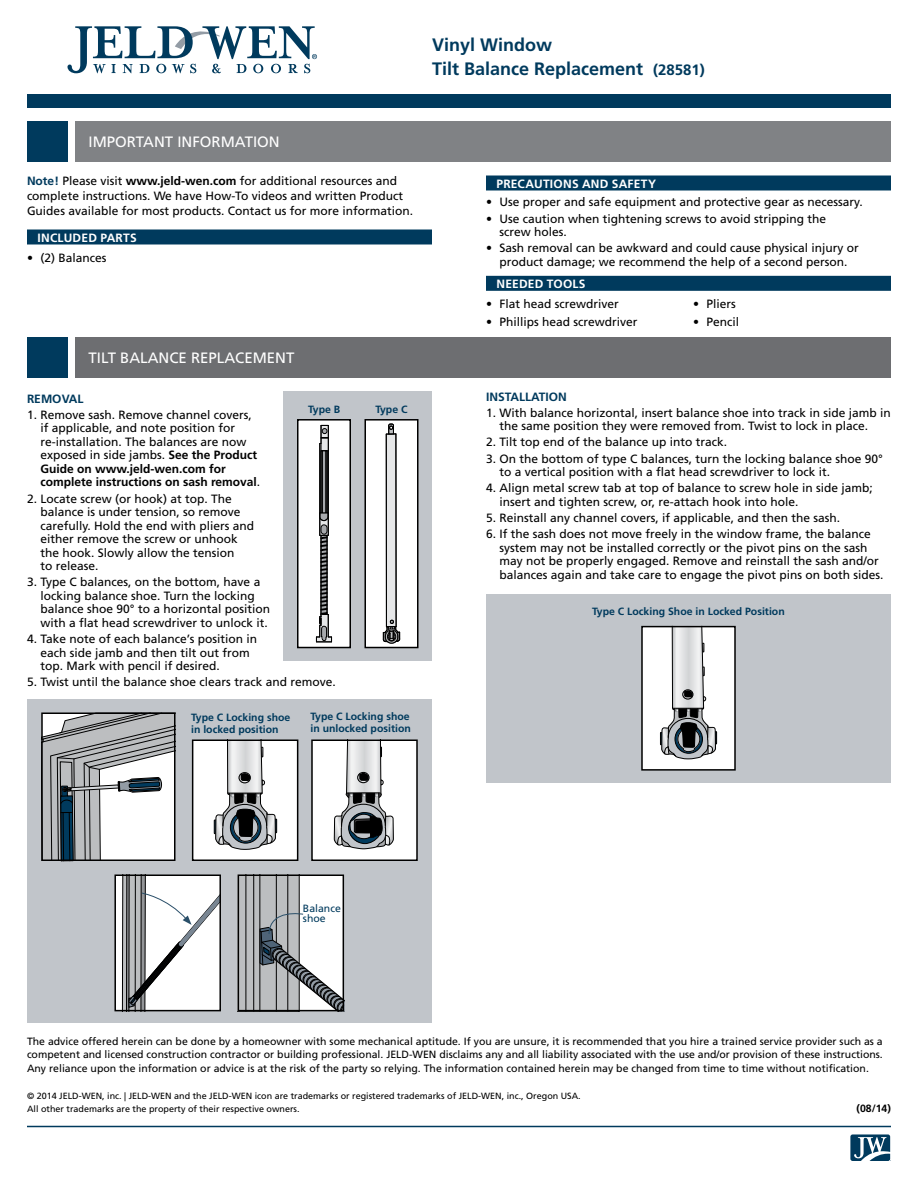
<style>
.page{position:relative;width:918px;height:1188px;background:#fff}
.page>*{position:absolute;margin:0;border:0;box-sizing:border-box;transform-origin:0 0}
.t1{font:700 18px/24px "Frutiger LT Std";color:#003a5d}
.t2{font:15px "Frutiger LT Std";color:#fff}
.t3{font:12px/13.5px "Frutiger LT Std";color:#000}
.t4{font:700 12px "Frutiger LT Std";letter-spacing:.02em;color:#fff}
.t5{font:700 12px "Frutiger LT Std";color:#003a5d}
.t6{font:10.5px/13.5px "Frutiger LT Std";color:#000;text-align:justify}
.t7{font:700 10.5px/12px "Frutiger LT Std";color:#003a5d}
.t8{font:10.5px/10.5px "Frutiger LT Std";color:#003a5d}
.t9{font:700 10.5px "Frutiger LT Std";color:#000}
.t10{font:9px/13.5px "Frutiger LT Std";color:#000}
.s1{font-size:15px}
.s2{font-weight:700;color:#003a5d}
.s3{font-weight:700}
</style>
<div class="page">
<div style="left:284px;top:392px;width:148px;height:270px;background:#c1c5ca"></div>
<div style="left:27px;top:699px;width:405px;height:324px;background:#c1c5ca"></div>
<div style="left:486px;top:594px;width:405px;height:189px;background:#c1c5ca"></div>
<div style="left:27px;top:94px;width:864px;height:14px;background:#003a5d"></div>
<hr style="left:27px;top:1126px;width:864px;height:1px;background:#003a5d">
<svg style="left:68px;top:26px;width:249px;height:47px"></svg>
<svg style="left:850px;top:1134px;width:41px;height:27px"></svg>
<div style="left:75px;top:122px;width:816px;height:40px;background:#808285"></div>
<div style="left:75px;top:338px;width:816px;height:40px;background:#6d6e71"></div>
<div style="left:27px;top:122px;width:41px;height:40px;background:#003a5d"></div>
<div style="left:27px;top:338px;width:41px;height:40px;background:#003a5d"></div>
<div style="left:27px;top:230px;width:405px;height:15px;background:#003a5d"></div>
<div style="left:486px;top:176px;width:405px;height:15px;background:#003a5d"></div>
<div style="left:486px;top:276px;width:405px;height:15px;background:#003a5d"></div>
<div style="left:298px;top:420px;width:52px;height:228px;background:#fff"></div>
<svg style="left:316px;top:425px;width:16px;height:218px"></svg>
<div style="left:297px;top:419px;width:54px;height:229px;border:2px solid #000"></div>
<div style="left:365px;top:420px;width:53px;height:228px;background:#fff"></div>
<svg style="left:383px;top:424px;width:17px;height:219px"></svg>
<div style="left:364px;top:419px;width:54px;height:229px;border:2px solid #000"></div>
<div style="left:312px;top:740px;width:105px;height:120px;background:#fff"></div>
<svg style="left:334px;top:739px;width:60px;height:110px"></svg>
<div style="left:311px;top:740px;width:107px;height:121px;border:2px solid #000"></div>
<div style="left:193px;top:740px;width:105px;height:120px;background:#fff"></div>
<svg style="left:214px;top:739px;width:63px;height:111px"></svg>
<div style="left:192px;top:740px;width:106px;height:121px;border:2px solid #000"></div>
<svg style="left:44px;top:715px;width:129px;height:143px"></svg>
<div style="left:41px;top:712px;width:135px;height:149px;border:2px solid #000"></div>
<div style="left:115px;top:875px;width:105px;height:136px;background:#fff"></div>
<div style="left:114px;top:874px;width:107px;height:137px;border:2px solid #000"></div>
<svg style="left:238px;top:874px;width:107px;height:137px"></svg>
<svg style="left:122px;top:874px;width:99px;height:137px"></svg>
<div style="left:642px;top:627px;width:93px;height:143px;background:#fff"></div>
<svg style="left:660px;top:629px;width:57px;height:130px"></svg>
<div style="left:641px;top:626px;width:95px;height:145px;border:2px solid #000"></div>
<h1 class="t1" style="left:432px;top:32px;width:274px">Vinyl Window<br>Tilt Balance Replacement <span class="s1">(28581)</span></h1>
<p class="t2" style="left:89px;top:133px;width:193px">IMPORTANT INFORMATION</p>
<p class="t3" style="left:27px;top:173px;width:388px;line-height:15px"><span class="s2">Note!</span> Please visit <span class="s3">www.jeld-wen.com</span> for additional resources and complete instructions. We have How-To videos and written Product<br>Guides available for most products. Contact us for more information.</p>
<p class="t4" style="left:38px;top:230px;width:101px">INCLUDED PARTS</p>
<p class="t3" style="left:27px;top:251px;width:81px">• (2) Balances</p>
<p class="t2" style="left:89px;top:349px;width:207px">TILT BALANCE REPLACEMENT</p>
<p class="t5" style="left:27px;top:392px;width:58px">REMOVAL</p>
<p class="t3" style="left:40px;top:408px;width:221px;text-indent:-14px">1. Remove sash. Remove channel covers, if applicable, and note position for re-installation. The balances are now exposed in side jambs. <span class="s3">See the Product Guide on www.jeld-wen.com for complete instructions on sash removal</span>.</p>
<p class="t3" style="left:40px;top:492px;width:215px;text-indent:-14px">2. Locate screw (or hook) at top. The balance is under tension, so remove carefully. Hold the end with pliers and either remove the screw or unhook the hook. Slowly allow the tension<br>to release.</p>
<p class="t3" style="left:40px;top:575px;width:231px;text-indent:-14px">3. Type C balances, on the bottom, have a locking balance shoe. Turn the locking balance shoe 90° to a horizontal position with a flat head screwdriver to unlock it.</p>
<p class="t3" style="left:40px;top:632px;width:218px;text-indent:-14px">4. Take note of each balance’s position in each side jamb and then tilt out from top. Mark with pencil if desired.</p>
<p class="t3" style="left:27px;top:675px;width:310px">5. Twist until the balance shoe clears track and remove.</p>
<p class="t7" style="left:308px;top:404px;width:34px">Type B</p>
<p class="t7" style="left:375px;top:404px;width:34px">Type C</p>
<p class="t7" style="left:191px;top:711px;width:101px">Type C Locking shoe in locked position</p>
<p class="t7" style="left:310px;top:711px;width:102px">Type C Locking shoe in unlocked position</p>
<p class="t4" style="left:496px;top:176px;width:161px">PRECAUTIONS AND SAFETY</p>
<p class="t3" style="left:486px;top:196px;width:378px">• Use proper and safe equipment and protective gear as necessary.</p>
<p class="t3" style="left:500px;top:212px;width:328px;text-indent:-14px">• Use caution when tightening screws to avoid stripping the screw holes.</p>
<p class="t3" style="left:486px;top:241px;width:374px;text-align:center">• Sash removal can be awkward and could cause physical injury or product damage; we recommend the help of a second person.</p>
<p class="t4" style="left:496px;top:277px;width:91px">NEEDED TOOLS</p>
<p class="t3" style="left:486px;top:297px;width:134px">• Flat head screwdriver</p>
<p class="t3" style="left:486px;top:315px;width:153px">• Phillips head screwdriver</p>
<p class="t3" style="left:693px;top:297px;width:44px">• Pliers</p>
<p class="t3" style="left:693px;top:315px;width:48px">• Pencil</p>
<p class="t5" style="left:486px;top:389px;width:82px">INSTALLATION</p>
<p class="t3" style="left:500px;top:406px;width:393px;text-indent:-14px">1. With balance horizontal, insert balance shoe into track in side jamb in the same position they were removed from. Twist to lock in place.</p>
<p class="t3" style="left:486px;top:436px;width:243px">2. Tilt top end of the balance up into track.</p>
<p class="t3" style="left:500px;top:452px;width:385px;text-indent:-14px">3. On the bottom of type C balances, turn the locking balance shoe 90° to a vertical position with a flat head screwdriver to lock it.</p>
<p class="t3" style="left:500px;top:481px;width:375px;text-indent:-14px">4. Align metal screw tab at top of balance to screw hole in side jamb; insert and tighten screw, or, re-attach hook into hole.</p>
<p class="t3" style="left:486px;top:511px;width:356px">5. Reinstall any channel covers, if applicable, and then the sash.</p>
<p class="t3" style="left:500px;top:527px;width:386px;text-indent:-14px">6. If the sash does not move freely in the window frame, the balance system may not be installed correctly or the pivot pins on the sash may not be properly engaged. Remove and reinstall the sash and/or balances again and take care to engage the pivot pins on both sides.</p>
<p class="t7" style="left:592px;top:606px;width:194px">Type C Locking Shoe in Locked Position</p>
<p class="t8" style="left:303px;top:903px;width:39px">Balance shoe</p>
<p class="t6" style="left:27px;top:1035px;width:857px">The advice offered herein can be done by a homeowner with some mechanical aptitude. If you are unsure, it is recommended that you hire a trained service provider such as a competent and licensed construction contractor or building professional. JELD-WEN disclaims any and all liability associated with the use and/or provision of these instructions.<br>Any reliance upon the information or advice is at the risk of the party so relying. The information contained herein may be changed from time to time without notification.</p>
<p class="t10" style="left:27px;top:1089px;width:555px">© 2014 JELD-WEN, inc. | JELD-WEN and the JELD-WEN icon are trademarks or registered trademarks of JELD-WEN, inc., Oregon USA.<br>All other trademarks are the property of their respective owners.</p>
<p class="t9" style="left:857px;top:1103px;width:36px">(08/14)</p>
</div>
